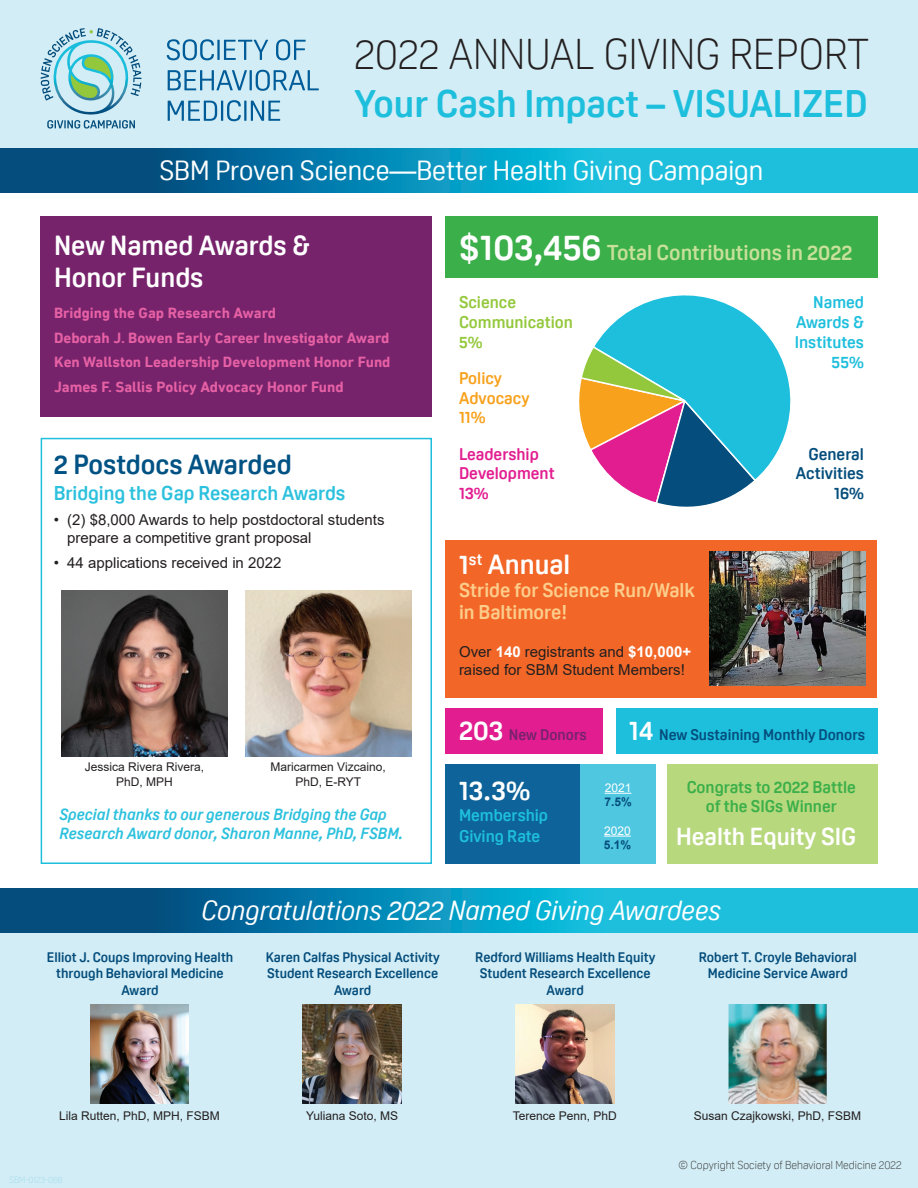
<style>
.page{position:relative;width:918px;height:1188px;background:#fff}
.page>*{position:absolute;margin:0;border:0;box-sizing:border-box;transform-origin:0 0}
.t1{font:300 42px "Oscine";color:#231f20}
.t2{font:700 37.5px "Oscine";color:#1ebfdd}
.t3{font:27px "Oscine";color:#fff}
.t4{font:700 27px/32.4px "Oscine";color:#fff}
.t5{font:italic 27px "Oscine";color:#fff}
.t6{font:700 27px "Oscine";color:#015284}
.t7{font:700 24px "Oscine";color:#fff}
.t8{font:700 21px "Oscine";color:#c7e09a}
.t9{font:700 19.5px/22.5px "Oscine";color:#fdcd8b}
.t10{font:700 19.5px "Oscine";color:#2cc1dd}
.t11{font:700 16.5px/19.8px "Oscine";color:#1ebfdd}
.t12{font:700 16.5px/19.8px "Oscine";color:#3baf49;text-align:center}
.t13{font:700 16.5px/19.8px "Oscine";color:#e21d90}
.t14{font:700 16.5px/19.8px "Oscine";color:#94c83c}
.t15{font:700 16.5px/19.8px "Oscine";color:#044d7c;text-align:right}
.t16{font:700 16.5px/19.8px "Oscine";color:#f8a11c}
.t17{font:italic 700 15.75px/18.9px "Oscine";color:#2cc1dd}
.t18{font:15px/18px "Arial";color:#231f20}
.t19{font:700 15px/24.8px "DIN Next LT Pro";color:#e660a4}
.t20{font:700 15px "Oscine";color:#044d7c}
.t21{font:700 15px "Oscine";color:#76236c}
.t22{font:700 13.5px/16.2px "Oscine";color:#044d7c;text-align:center}
.t23{font:12px/14.4px "Arial";color:#231f20;text-align:center}
.t24{font:12px "Arial";color:#fff}
.t25{font:700 12px "Arial";color:#044d7c}
.t26{font:300 11.25px "Oscine";color:#3e3e3f}
.t27{font:300 9px "Oscine";color:#a4dded}
.s1{font-size:36px;color:#fff}
.s2{font-weight:700;color:#fff}
.s3{font-size:27px;color:#fff}
</style>
<div class="page">
<svg style="left:579px;top:295px;width:212px;height:212px"></svg>
<div style="left:0;top:0;width:918px;height:156px;background:#d2edf5"></div>
<div style="left:0;top:927px;width:918px;height:261px;background:#d2edf5"></div>
<div style="left:446px;top:765px;width:210px;height:99px;background:#0d639a"></div>
<div style="left:580px;top:765px;width:76px;height:99px;background:#50c7e0"></div>
<div style="left:667px;top:765px;width:211px;height:99px;background:#b8d87e"></div>
<div style="left:446px;top:540px;width:432px;height:158px;background:#f26728"></div>
<div style="left:446px;top:216px;width:432px;height:62px;background:#3baf49"></div>
<div style="left:40px;top:216px;width:392px;height:201px;background:#76236c"></div>
<svg style="left:0;top:148px;width:918px;height:44px;background:#0d91b9"></svg>
<svg style="left:167px;top:39px;width:101px;height:21px"></svg>
<svg style="left:276px;top:39px;width:30px;height:21px"></svg>
<svg style="left:168px;top:70px;width:151px;height:21px"></svg>
<svg style="left:168px;top:100px;width:112px;height:21px"></svg>
<div style="left:446px;top:708px;width:157px;height:46px;background:#e21d90"></div>
<div style="left:616px;top:708px;width:262px;height:46px;background:#1ebfdd"></div>
<svg style="left:605px;top:793px;width:26px;height:1px"></svg>
<svg style="left:604px;top:836px;width:27px;height:1px"></svg>
<svg style="left:0;top:889px;width:918px;height:44px;background:#0d91b8"></svg>
<svg style="left:41px;top:28px;width:100px;height:101px"></svg>
<div style="left:41px;top:438px;width:391px;height:426px;border:2px solid #1ebfdd"></div>
<img style="left:62px;top:591px;width:166px;height:166px">
<img style="left:245px;top:591px;width:166px;height:166px">
<img style="left:90px;top:1004px;width:99px;height:99px">
<img style="left:303px;top:1004px;width:99px;height:99px">
<img style="left:515px;top:1004px;width:99px;height:99px">
<img style="left:728px;top:1004px;width:99px;height:99px">
<img style="left:709px;top:552px;width:156px;height:134px">
<h1 class="t1" style="left:354px;top:30px;width:517px">2022 ANNUAL GIVING REPORT</h1>
<h2 class="t2" style="left:354px;top:83px;width:515px">Your Cash Impact – VISUALIZED</h2>
<h3 class="t3" style="left:159px;top:155px;width:605px">SBM Proven Science—Better Health Giving Campaign</h3>
<h3 class="t4" style="left:54px;top:229px;width:257px">New Named Awards &amp;<br>Honor Funds</h3>
<p class="t19" style="left:54px;top:300px;width:338px">Bridging the Gap Research Award<br>Deborah J. Bowen Early Career Investigator Award Ken Wallston Leadership Development Honor Fund James F. Sallis Policy Advocacy Honor Fund</p>
<h3 class="t6" style="left:54px;top:449px;width:239px">2 Postdocs Awarded</h3>
<h3 class="t10" style="left:54px;top:482px;width:293px">Bridging the Gap Research Awards</h3>
<p class="t18" style="left:67px;top:511px;width:319px;text-indent:-14px">• (2) $8,000 Awards to help postdoctoral students prepare a competitive grant proposal</p>
<p class="t18" style="left:54px;top:554px;width:229px">• 44 applications received in 2022</p>
<p class="t23" style="left:85px;top:760px;width:121px">Jessica Rivera Rivera,<br>PhD, MPH</p>
<p class="t23" style="left:271px;top:760px;width:117px">Maricarmen Vizcaino,<br>PhD, E-RYT</p>
<p class="t17" style="left:59px;top:805px;width:345px">Special thanks to our generous Bridging the Gap<br>Research Award donor, Sharon Manne, PhD, FSBM.</p>
<h3 class="t8" style="left:459px;top:241px;width:395px"><span class="s1">$103,456</span> Total Contributions in 2022</h3>
<p class="t14" style="left:459px;top:293px;width:115px">Science<br>Communication<br>5%</p>
<p class="t16" style="left:459px;top:368px;width:72px">Policy<br>Advocacy<br>11%</p>
<p class="t13" style="left:459px;top:444px;width:97px">Leadership<br>Development<br>13%</p>
<h3 class="t4" style="left:459px;top:549px;width:113px">1<sup>st</sup> Annual</h3>
<h3 class="t9" style="left:459px;top:579px;width:237px">Stride for Science Run/Walk in Baltimore!</h3>
<p class="t18" style="left:459px;top:642px;width:234px">Over <span class="s2">140</span> registrants and <span class="s2">$10,000+ </span>raised for SBM Student Members!</p>
<p class="t11" style="left:795px;top:293px;width:71px;text-align:right">Named<br>Awards &amp;<br>Institutes<br>55%</p>
<p class="t15" style="left:796px;top:444px;width:70px">General<br>Activities<br>16%</p>
<p class="t21" style="left:459px;top:726px;width:129px"><span class="s3">203</span> New Donors</p>
<p class="t20" style="left:629px;top:726px;width:238px"><span class="s3">14</span> New Sustaining Monthly Donors</p>
<p class="t12" style="left:687px;top:777px;width:171px">Congrats to 2022 Battle of the SIGs Winner</p>
<h3 class="t7" style="left:676px;top:823px;width:182px">Health Equity SIG</h3>
<h3 class="t4" style="left:459px;top:774px;width:73px">13.3%</h3>
<p class="t11" style="left:459px;top:805px;width:91px;line-height:21px">Membership<br>Giving Rate</p>
<p class="t24" style="left:605px;top:779px;width:28px">2021</p>
<p class="t25" style="left:604px;top:794px;width:29px">7.5%</p>
<p class="t24" style="left:604px;top:822px;width:28px">2020</p>
<p class="t25" style="left:604px;top:837px;width:29px">5.1%</p>
<h3 class="t5" style="left:202px;top:895px;width:521px">Congratulations 2022 Named Giving Awardees</h3>
<p class="t22" style="left:47px;top:949px;width:188px">Elliot J. Coups Improving Health through Behavioral Medicine<br>Award</p>
<p class="t22" style="left:266px;top:949px;width:176px">Karen Calfas Physical Activity<br>Student Research Excellence<br>Award</p>
<p class="t22" style="left:475px;top:949px;width:182px">Redford Williams Health Equity<br>Student Research Excellence<br>Award</p>
<p class="t22" style="left:699px;top:949px;width:160px">Robert T. Croyle Behavioral<br>Medicine Service Award</p>
<p class="t23" style="left:59px;top:1109px;width:162px">Lila Rutten, PhD, MPH, FSBM</p>
<p class="t23" style="left:306px;top:1109px;width:94px">Yuliana Soto, MS</p>
<p class="t23" style="left:513px;top:1109px;width:106px">Terence Penn, PhD</p>
<p class="t23" style="left:694px;top:1109px;width:169px">Susan Czajkowski, PhD, FSBM</p>
<p class="t27" style="left:9px;top:1174px;width:55px">SBM-0123-068</p>
<p class="t26" style="left:679px;top:1159px;width:225px">© Copyright Society of Behavioral Medicine 2022</p>
</div>
